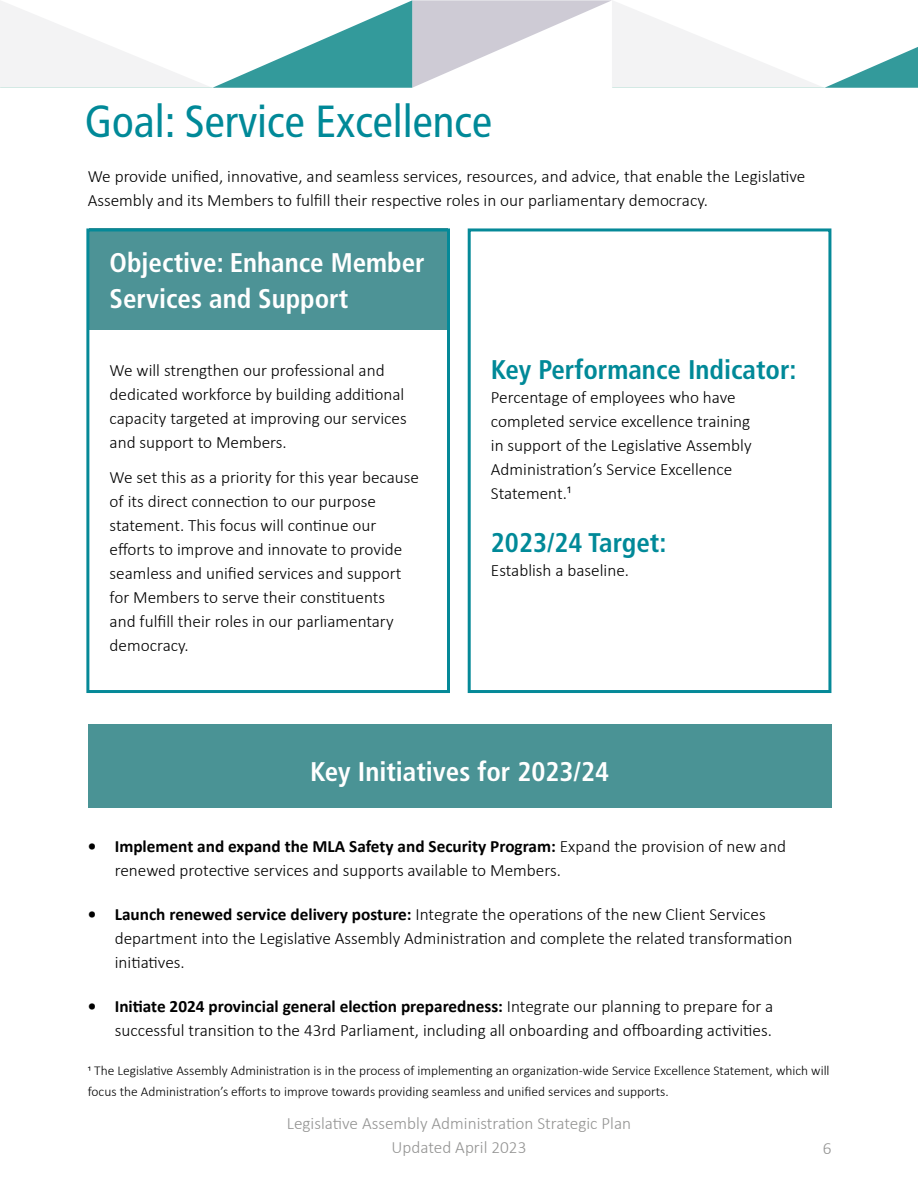
<style>
.page{position:relative;width:918px;height:1188px;background:#fff}
.page>*{position:absolute;margin:0;border:0;box-sizing:border-box;transform-origin:0 0}
.t1{font:condensed 45px "Frutiger LT Std";color:#008998}
.t2{font:700 condensed 27px/36px "Frutiger LT Std";color:#fff}
.t3{font:700 condensed 27px "Frutiger LT Std";color:#008998}
.t4{font:300 17.25px/24px "Calibri";color:#000}
.t5{font:300 17.25px/24px "Calibri";color:#949493;text-align:center}
.t6{font:300 13.5px/21px "Calibri";color:#000}
.s1{font-weight:700}
</style>
<div class="page">
<svg style="left:0;top:0;width:918px;height:88px"></svg>
<div style="left:89px;top:228px;width:359px;height:102px;background:#4d9396"></div>
<div style="left:86px;top:228px;width:364px;height:465px;border:3px solid #058998"></div>
<div style="left:468px;top:228px;width:363px;height:465px;border:3px solid #058998"></div>
<div style="left:88px;top:725px;width:744px;height:83px;background:#4a9395"></div>
<h1 class="t1" style="left:85px;top:95px;width:409px">Goal: Service Excellence</h1>
<p class="t4" style="left:88px;top:164px;width:719px">We provide unified, innovative, and seamless services, resources, and advice, that enable the Legislative<br>Assembly and its Members to fulfill their respective roles in our parliamentary democracy.</p>
<h2 class="t2" style="left:110px;top:245px;width:317px">Objective: Enhance Member<br>Services and Support</h2>
<p class="t4" style="left:110px;top:358px;width:299px">We will strengthen our professional and dedicated workforce by building additional capacity targeted at improving our services and support to Members.</p>
<p class="t4" style="left:110px;top:465px;width:311px">We set this as a priority for this year because of its direct connection to our purpose statement. This focus will continue our efforts to improve and innovate to provide seamless and unified services and support for Members to serve their constituents<br>and fulfill their roles in our parliamentary democracy.</p>
<h2 class="t3" style="left:491px;top:354px;width:307px">Key Performance Indicator:</h2>
<p class="t4" style="left:491px;top:385px;width:262px">Percentage of employees who have completed service excellence training in support of the Legislative Assembly<br>Administration’s Service Excellence<br>Statement.1</p>
<h2 class="t3" style="left:491px;top:527px;width:177px">2023/24 Target:</h2>
<p class="t4" style="left:491px;top:558px;width:140px">Establish a baseline.</p>
<h2 class="t2" style="left:310px;top:753px;width:300px">Key Initiatives for 2023/24</h2>
<p class="t4" style="left:115px;top:834px;width:673px;text-indent:-27px"><span class="s1">• Implement and expand the MLA Safety and Security Program:</span> Expand the provision of new and renewed protective services and supports available to Members.</p>
<p class="t4" style="left:115px;top:902px;width:679px;text-indent:-27px"><span class="s1">• Launch renewed service delivery posture:</span> Integrate the operations of the new Client Services department into the Legislative Assembly Administration and complete the related transformation initiatives.</p>
<p class="t4" style="left:88px;top:995px;width:687px;text-align:right"><span class="s1">• Initiate 2024 provincial general election preparedness:</span> Integrate our planning to prepare for a successful transition to the 43rd Parliament, including all onboarding and offboarding activities.</p>
<p class="t6" style="left:88px;top:1060px;width:743px">1 The Legislative Assembly Administration is in the process of implementing an organization-wide Service Excellence Statement, which will focus the Administration’s efforts to improve towards providing seamless and unified services and supports.</p>
<p class="t5" style="left:287px;top:1111px;width:346px">Legislative Assembly Administration Strategic Plan<br>Updated April 2023</p>
<p class="t5" style="left:823px;top:1136px;width:10px">6</p>
</div>
